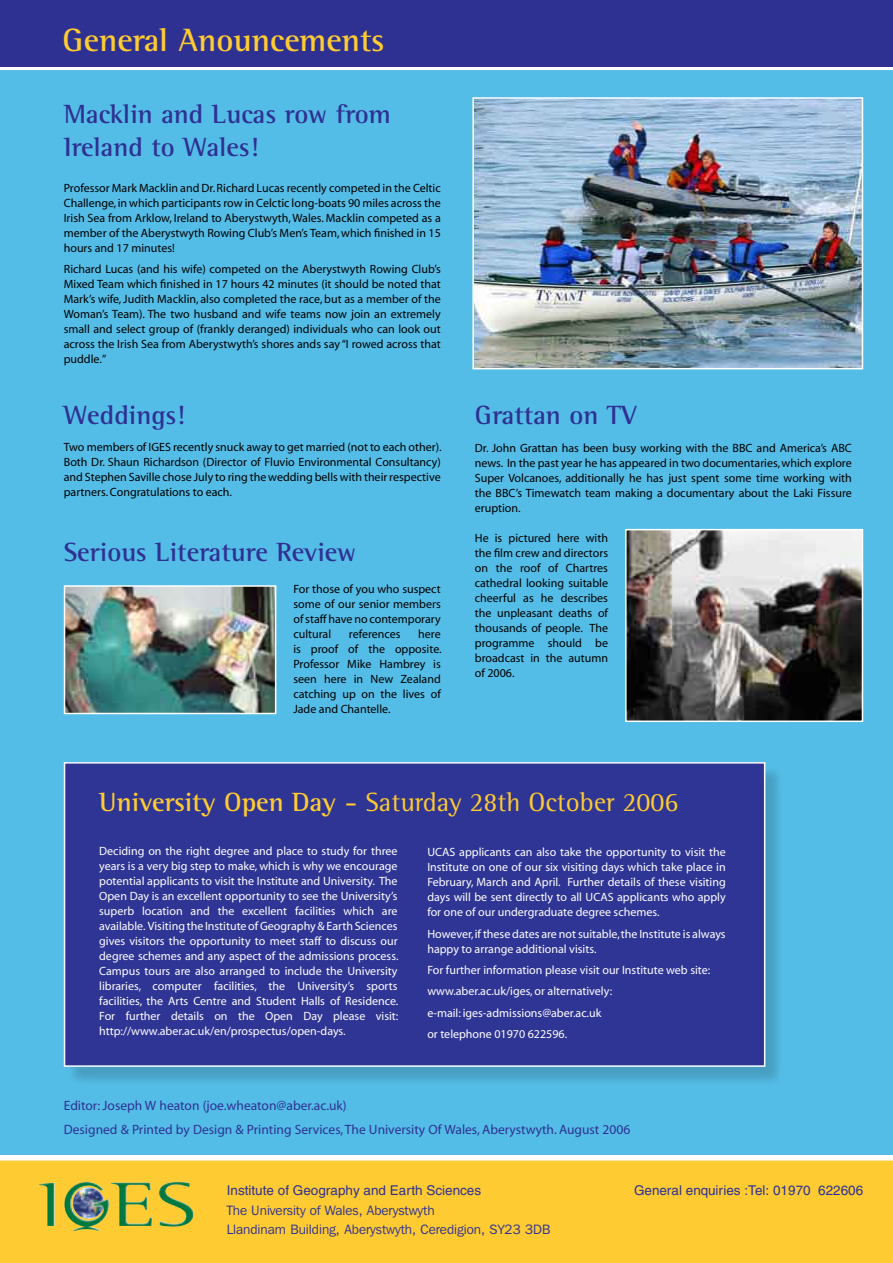
<style>
.page{position:relative;width:893px;height:1263px;background:#fff}
.page>*{position:absolute;margin:0;border:0;box-sizing:border-box;transform-origin:0 0}
.t1{font:700 33px "Rotis Semi Serif";color:#ffcb32}
.t2{font:700 27px/32.4px "Rotis Semi Serif";color:#2e3192}
.t3{font:27px "Rotis Semi Serif";color:#ffcb32}
.t4{font:13.5px/24px "Myriad";color:#2e3192}
.t5{font:13.5px/19.5px "Franklin Gothic IT Cby BT";color:#2e3192}
.t6{font:13.5px "Heledd";color:#2e3192}
.t7{font:12px/15px "Myriad";color:#000;text-align:justify}
.t8{font:12px/15px "Myriad";color:#fff;text-align:justify}
.s1{font-weight:700}
</style>
<div class="page">
<div style="left:0;top:70px;width:893px;height:1085px;background:#54bde7"></div>
<img style="left:475px;top:100px;width:385px;height:266px">
<div style="left:472px;top:97px;width:391px;height:272px;border:2px solid #fff"></div>
<img style="left:628px;top:532px;width:232px;height:187px">
<div style="left:625px;top:529px;width:238px;height:193px;border:2px solid #fff"></div>
<div style="left:0;top:0;width:893px;height:66px;background:#2e3192"></div>
<img style="left:67px;top:588px;width:206px;height:123px">
<div style="left:64px;top:585px;width:212px;height:129px;border:2px solid #fff"></div>
<div style="left:0;top:1160px;width:893px;height:103px;background:#ffcb32"></div>
<img style="left:71px;top:1182px;width:123px;height:45px">
<div style="left:65px;top:763px;width:720px;height:323px;background:#000;opacity:.17"></div>
<div style="left:65px;top:763px;width:700px;height:303px;background:#2e3192"></div>
<div style="left:64px;top:762px;width:701px;height:305px;border:2px solid #fff"></div>
<svg style="left:444px;top:1236px;width:5px;height:8px"></svg>
<h1 class="t1" style="left:62px;top:20px;width:324px">General Anouncements</h1>
<h2 class="t2" style="left:64px;top:98px;width:329px">Macklin and Lucas row from<br>Ireland to Wales!</h2>
<p class="t7" style="left:64px;top:181px;width:379px">Professor Mark Macklin and Dr. Richard Lucas recently competed in the Celtic Challenge, in which participants row in Celctic long-boats 90 miles across the Irish Sea from Arklow, Ireland to Aberystwyth, Wales. Macklin competed as a member of the Aberystwyth Rowing Club’s Men’s Team, which finished in 15 hours and 17 minutes!</p>
<p class="t7" style="left:64px;top:262px;width:379px">Richard Lucas (and his wife) competed on the Aberystwyth Rowing Club’s Mixed Team which finished in 17 hours 42 minutes (it should be noted that Mark’s wife, Judith Macklin, also completed the race, but as a member of the Woman’s Team). The two husband and wife teams now join an extremely small and select group of (frankly deranged) individuals who can look out across the Irish Sea from Aberystwyth’s shores ands say “I rowed across that puddle.”</p>
<h2 class="t2" style="left:64px;top:398px;width:123px">Weddings!</h2>
<p class="t7" style="left:64px;top:440px;width:379px">Two members of IGES recently snuck away to get married (not to each other).<br>Both Dr. Shaun Richardson (Director of Fluvio Environmental Consultancy) and Stephen Saville chose July to ring the wedding bells with their respective partners. Congratulations to each.</p>
<h2 class="t2" style="left:64px;top:536px;width:294px">Serious Literature Review</h2>
<p class="t7" style="left:293px;top:582px;width:149px">For those of you who suspect some of our senior members of staff have no contemporary cultural</p>
<p class="t7" style="left:349px;top:627px;width:53px">references</p>
<p class="t7" style="left:293px;top:627px;width:150px;text-indent:125px">here is proof of the opposite.<br>Professor Mike Hambrey is seen here in New Zealand catching up on the lives of Jade and Chantelle.</p>
<h2 class="t2" style="left:475px;top:398px;width:164px">Grattan on TV</h2>
<p class="t7" style="left:475px;top:441px;width:379px">Dr. John Grattan has been busy working with the BBC and America’s ABC news. In the past year he has appeared in two documentaries, which explore Super Volcanoes, additionally he has just spent some time working with the BBC’s Timewatch team making a documentary about the Laki Fissure eruption.</p>
<p class="t7" style="left:475px;top:531px;width:135px">He is pictured here with the film crew and directors on the roof of Chartres cathedral looking suitable cheerful as he describes the unpleasant deaths of thousands of people. The programme should be broadcast in the autumn of 2006.</p>
<h2 class="t3" style="left:99px;top:786px;width:581px"><span class="s1">University Open Day -</span> Saturday 28th October 2006</h2>
<p class="t8" style="left:99px;top:843px;width:301px">Deciding on the right degree and place to study for three years is a very big step to make, which is why we encourage potential applicants to visit the Institute and University. The Open Day is an excellent opportunity to see the University’s superb location and the excellent facilities which are available. Visiting the Institute of Geography &amp; Earth Sciences gives visitors the opportunity to meet staff to discuss our degree schemes and any aspect of the admissions process.<br>Campus tours are also arranged to include the University libraries, computer facilities, the University’s sports facilities, the Arts Centre and Student Halls of Residence.<br>For further details on the Open Day please visit: http://www.aber.ac.uk/en/prospectus/open-days.</p>
<p class="t8" style="left:427px;top:845px;width:300px">UCAS applicants can also take the opportunity to visit the Institute on one of our six visiting days which take place in February, March and April. Further details of these visiting days will be sent directly to all UCAS applicants who apply for one of our undergraduate degree schemes.</p>
<p class="t8" style="left:427px;top:927px;width:300px">However, if these dates are not suitable, the Institute is always happy to arrange additional visits.</p>
<p class="t8" style="left:427px;top:960px;width:284px;line-height:21.5px;text-align:left">For further information please visit our Institute web site: www.aber.ac.uk/iges, or alternatively:<br>e-mail: iges-admissions@aber.ac.uk<br>or telephone 01970 622596.</p>
<p class="t4" style="left:64px;top:1094px;width:568px">Editor: Joseph W heaton (joe.wheaton@aber.ac.uk)<br>Designed &amp; Printed by Design &amp; Printing Services, The University Of Wales, Aberystwyth. August 2006</p>
<p class="t6" style="left:227px;top:1182px;width:256px">Institute of Geography and Earth Sciences</p>
<p class="t5" style="left:227px;top:1200px;width:325px">The University of Wales, Aberystwyth<br>Llandinam Building, Aberystwyth, Ceredigion, SY23 3DB</p>
<p class="t6" style="left:634px;top:1182px;width:231px">General enquiries :Tel: 01970 622606</p>
</div>
